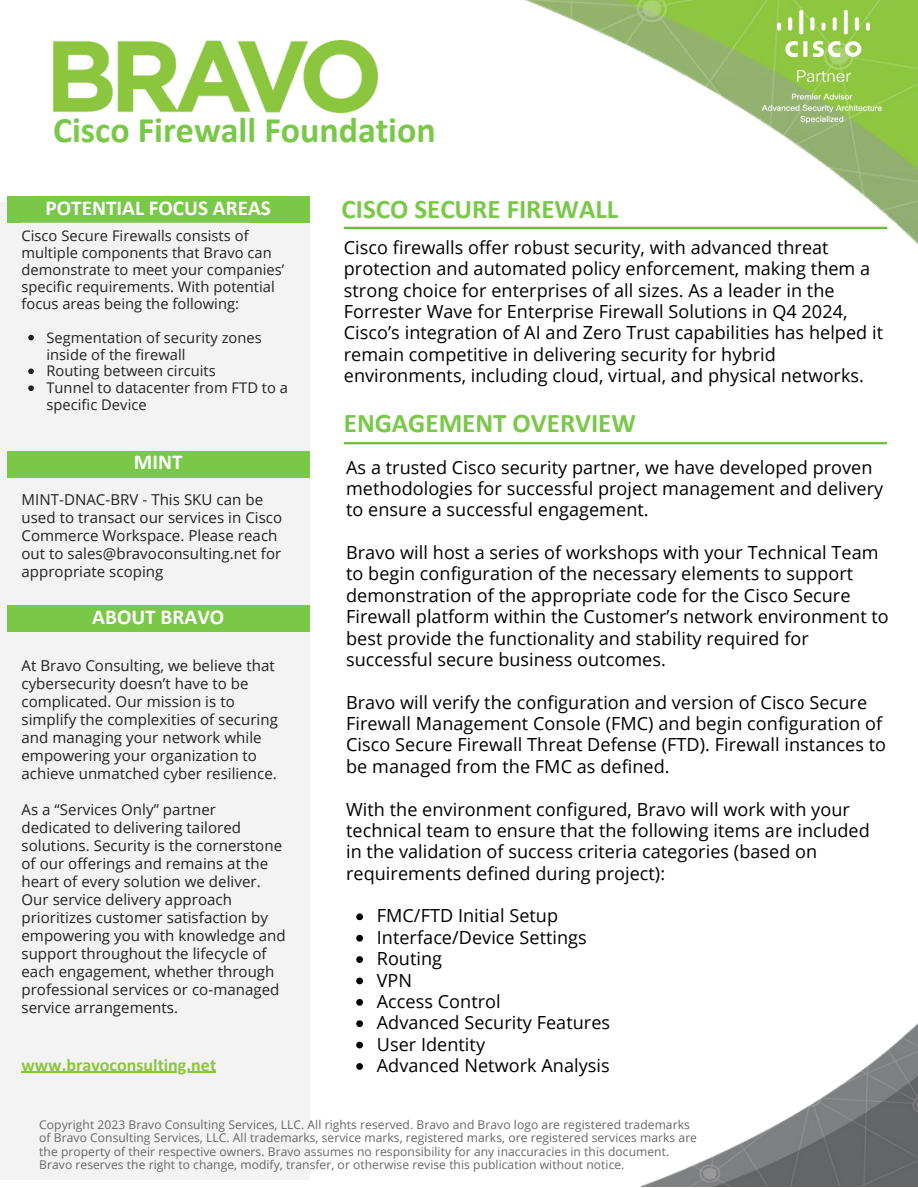
<style>
.page{position:relative;width:918px;height:1188px;background:#fff}
.page>*{position:absolute;margin:0;border:0;box-sizing:border-box;transform-origin:0 0}
.t1{font:700 36px "Calibri";color:#79c848}
.t2{font:700 27px "Calibri";color:#79c848}
.t3{font:700 21.3px "Calibri";color:#fff}
.t4{font:18px/21.3px "Open Sans";letter-spacing:.005em;color:#000}
.t5{font:700 18px "Calibri";color:#8cc63f}
.t6{font:15px/18px "Open Sans";letter-spacing:.005em;color:#212120}
.t7{font:14.7px/16.8px "Open Sans";letter-spacing:.005em;color:#212120}
.t8{font:12px/13.5px "Open Sans";letter-spacing:.005em;color:#666}
</style>
<div class="page">
<div style="left:0;top:202px;width:310px;height:977px;background:#f3f3f3"></div>
<img style="left:641px;top:1023px;width:277px;height:163px">
<div style="left:7px;top:196px;width:303px;height:27px;background:#79c848"></div>
<div style="left:7px;top:605px;width:303px;height:27px;background:#79c848"></div>
<hr style="left:344px;top:442px;width:543px;height:2px;background:#69c038">
<hr style="left:344px;top:227px;width:543px;height:2px;background:#69c038">
<svg style="left:28px;top:335px;width:6px;height:5px"></svg>
<svg style="left:28px;top:369px;width:6px;height:5px"></svg>
<svg style="left:28px;top:385px;width:6px;height:6px"></svg>
<svg style="left:358px;top:920px;width:538px;height:161px"></svg>
<svg style="left:356px;top:913px;width:7px;height:7px"></svg>
<svg style="left:356px;top:935px;width:7px;height:7px"></svg>
<svg style="left:356px;top:956px;width:7px;height:7px"></svg>
<svg style="left:356px;top:978px;width:7px;height:6px"></svg>
<svg style="left:356px;top:999px;width:7px;height:7px"></svg>
<svg style="left:356px;top:1020px;width:7px;height:7px"></svg>
<svg style="left:356px;top:1042px;width:7px;height:6px"></svg>
<svg style="left:356px;top:1063px;width:7px;height:7px"></svg>
<div style="left:7px;top:451px;width:303px;height:26px;background:#79c848"></div>
<img style="left:514px;top:0;width:404px;height:245px">
<img style="left:53px;top:40px;width:324px;height:72px">
<img style="left:740px;top:8px;width:164px;height:158px">
<hr style="left:21px;top:1072px;width:195px;height:1px;background:#8cc63f">
<p class="t1" style="left:53px;top:115px;width:384px">Cisco Firewall Foundation</p>
<h1 class="t3" style="left:46px;top:199px;width:227px">POTENTIAL FOCUS AREAS</h1>
<p class="t2" style="left:342px;top:198px;width:278px">CISCO SECURE FIREWALL</p>
<h2 class="t7" style="left:21px;top:227px;width:264px">Cisco Secure Firewalls consists of multiple components that Bravo can demonstrate to meet your companies’ specific requirements. With potential focus areas being the following:</h2>
<h6 class="t7" style="left:46px;top:329px;width:217px">Segmentation of security zones inside of the firewall</h6>
<p class="t7" style="left:46px;top:362px;width:171px">Routing between circuits</p>
<p class="t7" style="left:46px;top:379px;width:243px">Tunnel to datacenter from FTD to a specific Device</p>
<p class="t3" style="left:134px;top:454px;width:50px">MINT</p>
<p class="t6" style="left:21px;top:490px;width:262px">MINT-DNAC-BRV - This SKU can be used to transact our services in Cisco<br>Commerce Workspace. Please reach out to sales@bravoconsulting.net for appropriate scoping</p>
<h3 class="t3" style="left:92px;top:608px;width:133px">ABOUT BRAVO</h3>
<h3 class="t6" style="left:21px;top:656px;width:258px">At Bravo Consulting, we believe that cybersecurity doesn’t have to be complicated. Our mission is to simplify the complexities of securing and managing your network while empowering your organization to achieve unmatched cyber resilience.</h3>
<h6 class="t6" style="left:21px;top:800px;width:266px">As a “Services Only” partner dedicated to delivering tailored solutions. Security is the cornerstone of our offerings and remains at the heart of every solution we deliver.<br>Our service delivery approach prioritizes customer satisfaction by empowering you with knowledge and support throughout the lifecycle of each engagement, whether through professional services or co-managed service arrangements.</h6>
<p class="t5" style="left:21px;top:1057px;width:196px">www.bravoconsulting.net</p>
<p class="t4" style="left:344px;top:236px;width:541px">Cisco firewalls offer robust security, with advanced threat protection and automated policy enforcement, making them a strong choice for enterprises of all sizes. As a leader in the Forrester Wave for Enterprise Firewall Solutions in Q4 2024, Cisco’s integration of AI and Zero Trust capabilities has helped it remain competitive in delivering security for hybrid environments, including cloud, virtual, and physical networks.</p>
<p class="t2" style="left:344px;top:412px;width:294px">ENGAGEMENT OVERVIEW</p>
<h3 class="t4" style="left:346px;top:456px;width:539px">As a trusted Cisco security partner, we have developed proven methodologies for successful project management and delivery to ensure a successful engagement.</h3>
<h6 class="t4" style="left:346px;top:541px;width:544px">Bravo will host a series of workshops with your Technical Team to begin configuration of the necessary elements to support demonstration of the appropriate code for the Cisco Secure Firewall platform within the Customer’s network environment to best provide the functionality and stability required for successful secure business outcomes.</h6>
<h6 class="t4" style="left:346px;top:691px;width:542px">Bravo will verify the configuration and version of Cisco Secure Firewall Management Console (FMC) and begin configuration of Cisco Secure Firewall Threat Defense (FTD). Firewall instances to be managed from the FMC as defined.</h6>
<h4 class="t4" style="left:346px;top:798px;width:525px">With the environment configured, Bravo will work with your technical team to ensure that the following items are included in the validation of success criteria categories (based on requirements defined during project):</h4>
<p class="t4" style="left:377px;top:905px;width:183px">FMC/FTD Initial Setup</p>
<h5 class="t4" style="left:377px;top:926px;width:212px">Interface/Device Settings</h5>
<h2 class="t4" style="left:377px;top:948px;width:67px">Routing</h2>
<p class="t4" style="left:377px;top:969px;width:37px">VPN</p>
<h5 class="t4" style="left:377px;top:990px;width:125px">Access Control</h5>
<h5 class="t4" style="left:377px;top:1012px;width:235px">Advanced Security Features</h5>
<h5 class="t4" style="left:377px;top:1033px;width:110px">User Identity</h5>
<h5 class="t4" style="left:377px;top:1054px;width:235px">Advanced Network Analysis</h5>
<p class="t8" style="left:39px;top:1118px;width:659px">Copyright 2023 Bravo Consulting Services, LLC. All rights reserved. Bravo and Bravo logo are registered trademarks of Bravo Consulting Services, LLC. All trademarks, service marks, registered marks, ore registered services marks are the property of their respective owners. Bravo assumes no responsibility for any inaccuracies in this document.<br>Bravo reserves the right to change, modify, transfer, or otherwise revise this publication without notice.</p>
</div>
